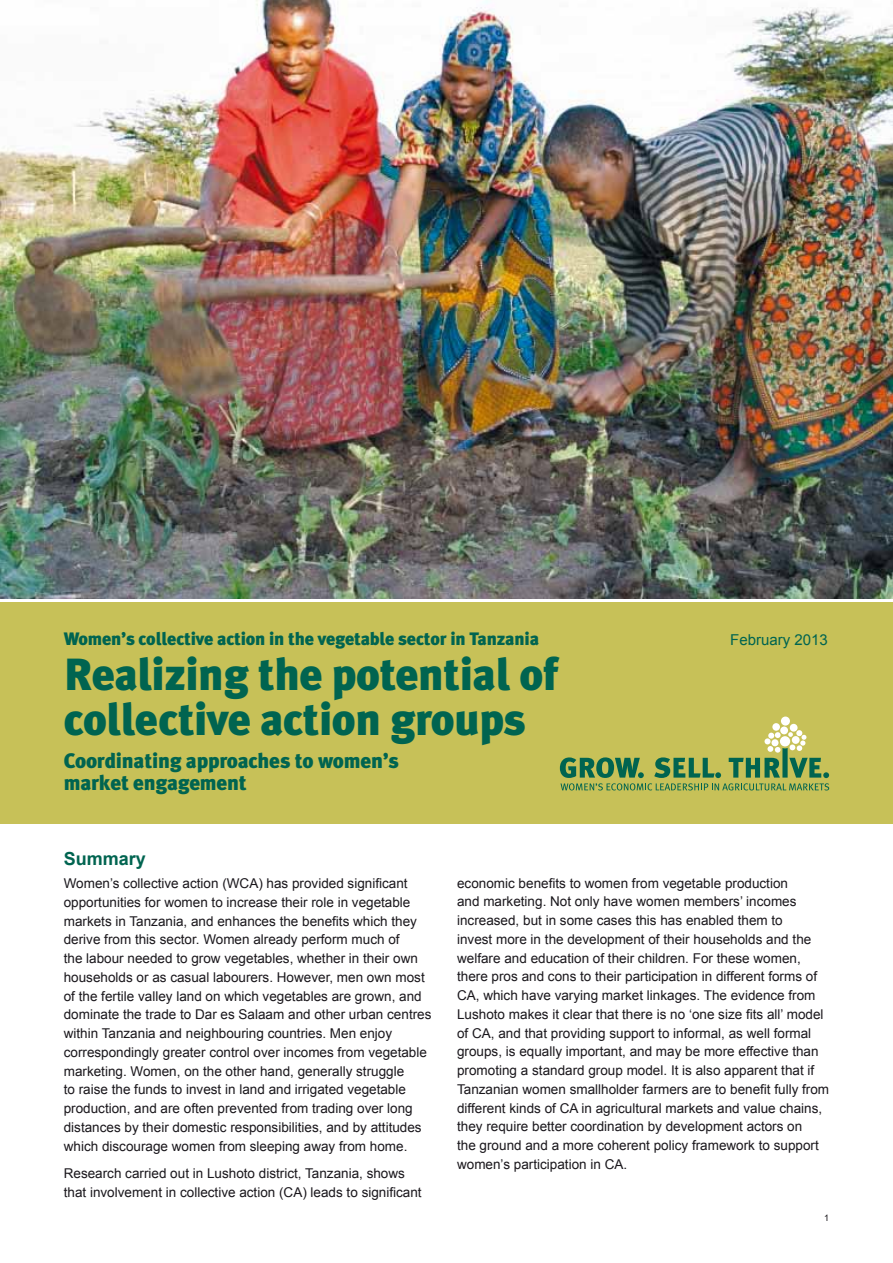
<style>
.page{position:relative;width:893px;height:1263px;background:#fff}
.page>*{position:absolute;margin:0;border:0;box-sizing:border-box;transform-origin:0 0}
.t1{font:900 45px/45px "Meta Plus";letter-spacing:-.01em;color:#006450}
.t2{font:900 21px/22.5px "Meta Plus";letter-spacing:-.01em;color:#006450}
.t3{font:900 18px "Meta Plus";letter-spacing:-.01em;color:#006450}
.t4{font:700 18px "Arial";color:#006450}
.t5{font:15px "Arial";color:#006450}
.t6{font:13.5px/18.8px "Arial";color:#1a171c}
.t7{font:9px "Arial";color:#1a171c}
</style>
<div class="page">
<img style="left:0;top:0;width:893px;height:598px">
<div style="left:0;top:602px;width:893px;height:222px;background:#c7c158"></div>
<div style="left:772px;top:723px;width:8px;height:8px;background:#fff;border-radius:50%"></div>
<div style="left:790px;top:724px;width:8px;height:8px;background:#fff;border-radius:50%"></div>
<div style="left:781px;top:716px;width:9px;height:9px;background:#fff;border-radius:50%"></div>
<div style="left:780px;top:726px;width:8px;height:8px;background:#fff;border-radius:50%"></div>
<svg style="left:560px;top:730px;width:269px;height:60px"></svg>
<h3 class="t3" style="left:64px;top:628px;width:477px">Women’s collective action in the vegetable sector in Tanzania</h3>
<h1 class="t1" style="left:64px;top:652px;width:496px">Realizing the potential of collective action groups</h1>
<h2 class="t2" style="left:64px;top:749px;width:336px">Coordinating approaches to women’s market engagement</h2>
<p class="t5" style="left:730px;top:630px;width:99px">February 2013</p>
<h3 class="t4" style="left:64px;top:847px;width:84px">Summary</h3>
<p class="t6" style="left:64px;top:874px;width:369px">Women’s collective action (WCA) has provided significant opportunities for women to increase their role in vegetable markets in Tanzania, and enhances the benefits which they derive from this sector. Women already perform much of<br>the labour needed to grow vegetables, whether in their own households or as casual labourers. However, men own most of the fertile valley land on which vegetables are grown, and dominate the trade to Dar es Salaam and other urban centres within Tanzania and neighbouring countries. Men enjoy correspondingly greater control over incomes from vegetable marketing. Women, on the other hand, generally struggle<br>to raise the funds to invest in land and irrigated vegetable production, and are often prevented from trading over long distances by their domestic responsibilities, and by attitudes which discourage women from sleeping away from home.</p>
<p class="t6" style="left:64px;top:1164px;width:359px">Research carried out in Lushoto district, Tanzania, shows that involvement in collective action (CA) leads to significant</p>
<p class="t6" style="left:457px;top:874px;width:374px">economic benefits to women from vegetable production<br>and marketing. Not only have women members’ incomes increased, but in some cases this has enabled them to<br>invest more in the development of their households and the welfare and education of their children. For these women, there pros and cons to their participation in different forms of CA, which have varying market linkages. The evidence from Lushoto makes it clear that there is no ‘one size fits all’ model of CA, and that providing support to informal, as well formal groups, is equally important, and may be more effective than promoting a standard group model. It is also apparent that if Tanzanian women smallholder farmers are to benefit fully from different kinds of CA in agricultural markets and value chains, they require better coordination by development actors on<br>the ground and a more coherent policy framework to support women’s participation in CA.</p>
<p class="t7" style="left:824px;top:1212px;width:7px">1</p>
</div>
